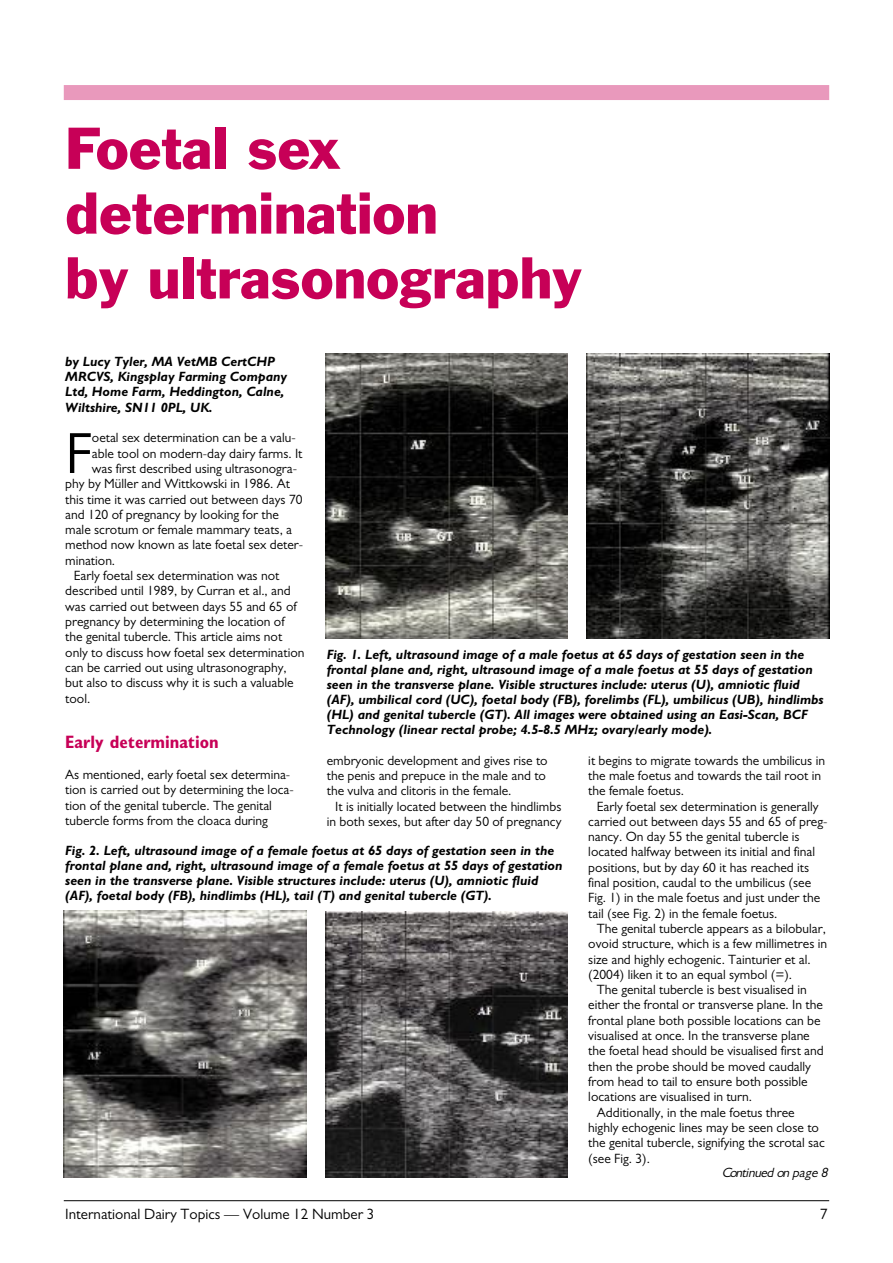
<style>
.page{position:relative;width:893px;height:1263px;background:#fff}
.page>*{position:absolute;margin:0;border:0;box-sizing:border-box;transform-origin:0 0}
.t1{font:58.35px "Gill Sans";color:#000}
.t2{font:54px/64.8px "Franklin Gothic BT";color:#c70057}
.t3{font:700 condensed 18px "Gill Sans";color:#c70057}
.t4{font:15px "Gill Sans";color:#000}
.t5{font:13.5px/15.3px "Gill Sans";color:#000}
.t6{font:italic 700 13.5px/15px "Gill Sans";color:#000}
.t7{font:italic 13.5px "Gill Sans";color:#000}
</style>
<div class="page">
<hr style="left:64px;top:1200px;width:765px;height:1px;background:#000">
<div style="left:64px;top:85px;width:765px;height:15px;background:#e999bc"></div>
<img style="left:325px;top:353px;width:243px;height:286px">
<img style="left:587px;top:353px;width:242px;height:286px">
<img style="left:64px;top:911px;width:242px;height:267px">
<img style="left:325px;top:912px;width:243px;height:266px">
<h2 class="t2" style="left:65px;top:121px;width:518px">Foetal sex determination<br>by ultrasonography</h2>
<p class="t6" style="left:65px;top:355px;width:223px">by Lucy Tyler, MA VetMB CertCHP<br>MRCVS, Kingsplay Farming Company<br>Ltd, Home Farm, Heddington, Calne,<br>Wiltshire, SN11 0PL, UK.</p>
<h1 class="t1" style="left:65px;top:433px;width:28px">F</h1>
<p class="t5" style="left:92px;top:432px;width:205px">oetal sex determination can be a valu-</p>
<p class="t5" style="left:92px;top:447px;width:212px">able tool on modern-day dairy farms. It</p>
<p class="t5" style="left:92px;top:462px;width:207px">was first described using ultrasonogra-</p>
<p class="t5" style="left:65px;top:477px;width:226px">phy by Müller and Wittkowski in 1986. At</p>
<p class="t5" style="left:65px;top:493px;width:239px">this time it was carried out between days 70</p>
<p class="t5" style="left:65px;top:508px;width:215px">and 120 of pregnancy by looking for the</p>
<p class="t5" style="left:65px;top:523px;width:228px">male scrotum or female mammary teats, a</p>
<p class="t5" style="left:65px;top:539px;width:239px">method now known as late foetal sex deter-</p>
<p class="t5" style="left:65px;top:554px;width:51px">mination.</p>
<p class="t5" style="left:74px;top:569px;width:207px">Early foetal sex determination was not</p>
<p class="t5" style="left:65px;top:585px;width:227px">described until 1989, by Curran et al., and</p>
<p class="t5" style="left:65px;top:600px;width:233px">was carried out between days 55 and 65 of</p>
<p class="t5" style="left:65px;top:615px;width:221px">pregnancy by determining the location of</p>
<p class="t5" style="left:65px;top:630px;width:218px">the genital tubercle. This article aims not</p>
<p class="t5" style="left:65px;top:646px;width:241px">only to discuss how foetal sex determination</p>
<p class="t5" style="left:65px;top:661px;width:223px">can be carried out using ultrasonography,</p>
<p class="t5" style="left:65px;top:676px;width:230px">but also to discuss why it is such a valuable</p>
<p class="t5" style="left:65px;top:692px;width:27px">tool.</p>
<h3 class="t3" style="left:65px;top:735px;width:155px">Early determination</h3>
<p class="t5" style="left:65px;top:768px;width:230px">As mentioned, early foetal sex determina&shy;tion is carried out by determining the loca&shy;tion of the genital tubercle. The genital tubercle forms from the cloaca during</p>
<p class="t6" style="left:327px;top:648px;width:498px">Fig. 1. Left, ultrasound image of a male foetus at 65 days of gestation seen in the frontal plane and, right, ultrasound image of a male foetus at 55 days of gestation seen in the transverse plane. Visible structures include: uterus (U), amniotic fluid (AF), umbilical cord (UC), foetal body (FB), forelimbs (FL), umbilicus (UB), hindlimbs (HL) and genital tubercle (GT). All images were obtained using an Easi-Scan, BCF Technology (linear rectal probe; 4.5-8.5 MHz; ovary/early mode).</p>
<p class="t5" style="left:588px;top:754px;width:238px">it begins to migrate towards the umbilicus in the male foetus and towards the tail root in the female foetus.</p>
<p class="t5" style="left:588px;top:800px;width:241px;text-indent:9px">Early foetal sex determination is generally carried out between days 55 and 65 of preg&shy;nancy. On day 55 the genital tubercle is located halfway between its initial and final positions, but by day 60 it has reached its final position, caudal to the umbilicus (see Fig. 1) in the male foetus and just under the tail (see Fig. 2) in the female foetus.</p>
<p class="t5" style="left:597px;top:922px;width:231px">The genital tubercle appears as a bilobular,</p>
<p class="t5" style="left:588px;top:937px;width:240px">ovoid structure, which is a few millimetres in</p>
<p class="t5" style="left:588px;top:953px;width:224px">size and highly echogenic. Tainturier et al.</p>
<p class="t5" style="left:588px;top:968px;width:205px">(2004) liken it to an equal symbol (=).</p>
<p class="t5" style="left:597px;top:983px;width:211px">The genital tubercle is best visualised in</p>
<p class="t5" style="left:588px;top:999px;width:236px">either the frontal or transverse plane. In the</p>
<p class="t5" style="left:588px;top:1014px;width:234px">frontal plane both possible locations can be</p>
<p class="t5" style="left:588px;top:1029px;width:223px">visualised at once. In the transverse plane</p>
<p class="t5" style="left:588px;top:1044px;width:237px">the foetal head should be visualised first and</p>
<p class="t5" style="left:588px;top:1060px;width:224px">then the probe should be moved caudally</p>
<p class="t5" style="left:588px;top:1075px;width:221px">from head to tail to ensure both possible</p>
<p class="t5" style="left:588px;top:1090px;width:165px">locations are visualised in turn.</p>
<p class="t5" style="left:597px;top:1106px;width:199px">Additionally, in the male foetus three</p>
<p class="t5" style="left:588px;top:1121px;width:232px">highly echogenic lines may be seen close to</p>
<p class="t5" style="left:588px;top:1136px;width:238px">the genital tubercle, signifying the scrotal sac</p>
<p class="t5" style="left:588px;top:1152px;width:63px">(see Fig. 3).</p>
<p class="t7" style="left:722px;top:1168px;width:110px">Continued on page 8</p>
<p class="t5" style="left:327px;top:754px;width:222px">embryonic development and gives rise to the penis and prepuce in the male and to the vulva and clitoris in the female.</p>
<p class="t5" style="left:327px;top:800px;width:236px;text-align:right">It is initially located between the hindlimbs in both sexes, but after day 50 of pregnancy</p>
<p class="t6" style="left:65px;top:844px;width:499px">Fig. 2. Left, ultrasound image of a female foetus at 65 days of gestation seen in the frontal plane and, right, ultrasound image of a female foetus at 55 days of gestation seen in the transverse plane. Visible structures include: uterus (U), amniotic fluid (AF), foetal body (FB), hindlimbs (HL), tail (T) and genital tubercle (GT).</p>
<p class="t4" style="left:65px;top:1209px;width:311px">International Dairy Topics — Volume 12 Number 3</p>
<p class="t4" style="left:820px;top:1209px;width:9px">7</p>
</div>
